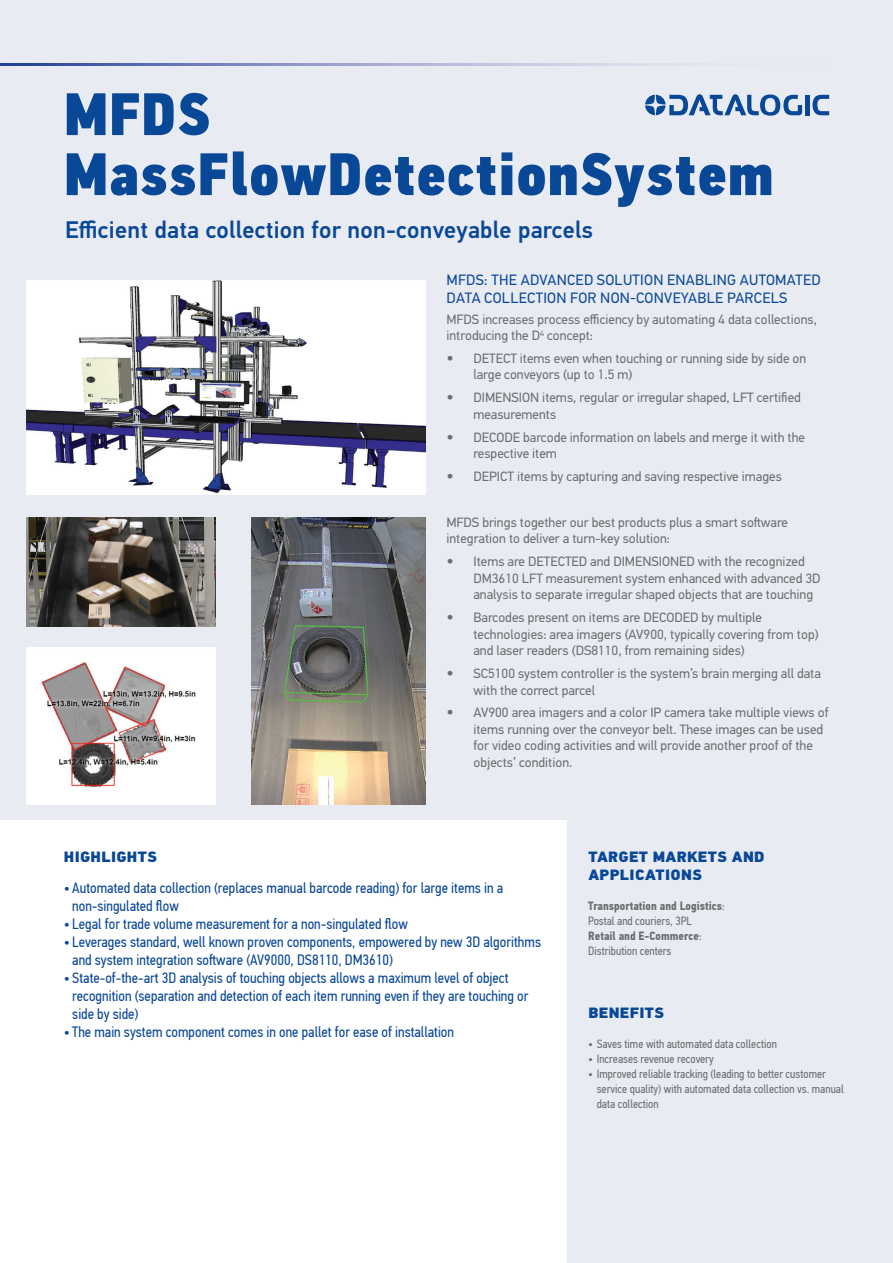
<style>
.page{position:relative;width:893px;height:1263px;background:#fff}
.page>*{position:absolute;margin:0;border:0;box-sizing:border-box;transform-origin:0 0}
.t1{font:60px "PF Din Text Cond Pro X Black";letter-spacing:.01em;color:#094797}
.t2{font:500 24px "PF Din Text Pro";letter-spacing:.01em;color:#094797}
.t3{font:15px/18px "PF Din Text Cond Pro";color:#094797}
.t4{font:15px/18px "PF Din Text Pro";letter-spacing:.02em;color:#094797}
.t5{font:900 15px/18px "PF Din Text Pro";letter-spacing:.02em;color:#094797}
.t6{font:13.5px/16.5px "PF Din Text Pro";color:#6c6d70}
.Punto_elenco_grigio{font:12px/15px "PF Din Text Cond Pro";color:#6c6d70}
.Punto_elenco_grigio-2{font:700 12px "PF Din Text Cond Pro";color:#6c6d70}
.s1{font-size:18px}
.s2{font-weight:400}
</style>
<div class="page">
<div style="left:0;top:0;width:892px;height:1263px;background:#e8ebf2"></div>
<svg style="left:0;top:64px;width:893px;height:1px"></svg>
<img style="left:27px;top:647px;width:189px;height:158px">
<img style="left:27px;top:518px;width:189px;height:108px">
<img style="left:252px;top:518px;width:174px;height:287px">
<div style="left:0;top:820px;width:567px;height:442px;background:#fff"></div>
<div style="left:805px;top:95px;width:5px;height:20px;background:#094797"></div>
<svg style="left:812px;top:95px;width:17px;height:20px"></svg>
<svg style="left:645px;top:94px;width:157px;height:22px"></svg>
<img style="left:27px;top:281px;width:399px;height:214px">
<p class="t1" style="left:64px;top:77px;width:148px">MFDS</p>
<p class="t1" style="left:64px;top:137px;width:711px">MassFlowDetectionSystem</p>
<p class="t2" style="left:65px;top:216px;width:529px">Efficient data collection for non-conveyable parcels</p>
<p class="t4" style="left:447px;top:271px;width:376px">MFDS: THE ADVANCED SOLUTION ENABLING AUTOMATED<br>DATA COLLECTION FOR NON-CONVEYABLE PARCELS</p>
<p class="t6" style="left:446px;top:311px;width:372px">MFDS increases process efficiency by automating 4 data collections, introducing the D<sup>4</sup> concept:</p>
<p class="t6" style="left:473px;top:350px;width:334px;text-indent:-27px"><span class="s1">•</span> DETECT items even when touching or running side by side on large conveyors (up to 1.5 m)</p>
<p class="t6" style="left:473px;top:390px;width:329px;text-indent:-27px"><span class="s1">•</span> DIMENSION items, regular or irregular shaped, LFT certified measurements</p>
<p class="t6" style="left:473px;top:429px;width:333px;text-indent:-27px"><span class="s1">•</span> DECODE barcode information on labels and merge it with the respective item</p>
<p class="t6" style="left:446px;top:468px;width:337px"><span class="s1">•</span> DEPICT items by capturing and saving respective images</p>
<p class="t6" style="left:446px;top:514px;width:343px">MFDS brings together our best products plus a smart software integration to deliver a turn-key solution:</p>
<p class="t6" style="left:473px;top:553px;width:349px;text-indent:-27px"><span class="s1">•</span> Items are DETECTED and DIMENSIONED with the recognized<br>DM3610 LFT measurement system enhanced with advanced 3D analysis to separate irregular shaped objects that are touching</p>
<p class="t6" style="left:473px;top:609px;width:347px;text-indent:-27px"><span class="s1">•</span> Barcodes present on items are DECODED by multiple technologies: area imagers (AV900, typically covering from top) and laser readers (DS8110, from remaining sides)</p>
<p class="t6" style="left:473px;top:665px;width:349px;text-indent:-27px"><span class="s1">•</span> SC5100 system controller is the system’s brain merging all data with the correct parcel</p>
<p class="t6" style="left:473px;top:705px;width:357px;text-indent:-27px"><span class="s1">•</span> AV900 area imagers and a color IP camera take multiple views of items running over the conveyor belt. These images can be used for video coding activities and will provide another proof of the objects’ condition.</p>
<p class="t5" style="left:64px;top:848px;width:95px">HIGHLIGHTS</p>
<p class="t3" style="left:72px;top:879px;width:432px;text-indent:-9px">• Automated data collection (replaces manual barcode reading) for large items in a non-singulated flow</p>
<p class="t3" style="left:64px;top:915px;width:346px">• Legal for trade volume measurement for a non-singulated flow</p>
<p class="t3" style="left:72px;top:933px;width:470px;text-indent:-9px">• Leverages standard, well known proven components, empowered by new 3D algorithms and system integration software (AV9000, DS8110, DM3610)</p>
<p class="t3" style="left:72px;top:969px;width:458px;text-indent:-9px">• State-of-the-art 3D analysis of touching objects allows a maximum level of object recognition (separation and detection of each item running even if they are touching or side by side)</p>
<p class="t3" style="left:64px;top:1023px;width:392px">• The main system component comes in one pallet for ease of installation</p>
<p class="t5" style="left:588px;top:848px;width:178px">TARGET MARKETS AND<br>APPLICATIONS</p>
<p class="Punto_elenco_grigio-2" style="left:588px;top:898px;width:138px">Transportation and Logistics<span class="s2">:</span></p>
<p class="Punto_elenco_grigio" style="left:588px;top:913px;width:105px">Postal and couriers, 3PL</p>
<p class="Punto_elenco_grigio-2" style="left:588px;top:928px;width:115px">Retail and E-Commerce<span class="s2">:</span></p>
<p class="Punto_elenco_grigio" style="left:588px;top:943px;width:85px">Distribution centers</p>
<p class="t5" style="left:588px;top:1004px;width:77px">BENEFITS</p>
<p class="Punto_elenco_grigio" style="left:588px;top:1036px;width:190px">• Saves time with automated data collection</p>
<p class="Punto_elenco_grigio" style="left:588px;top:1051px;width:127px">• Increases revenue recovery</p>
<p class="Punto_elenco_grigio" style="left:597px;top:1066px;width:249px;text-indent:-9px">• Improved reliable tracking (leading to better customer service quality) with automated data collection vs. manual data collection</p>
</div>
